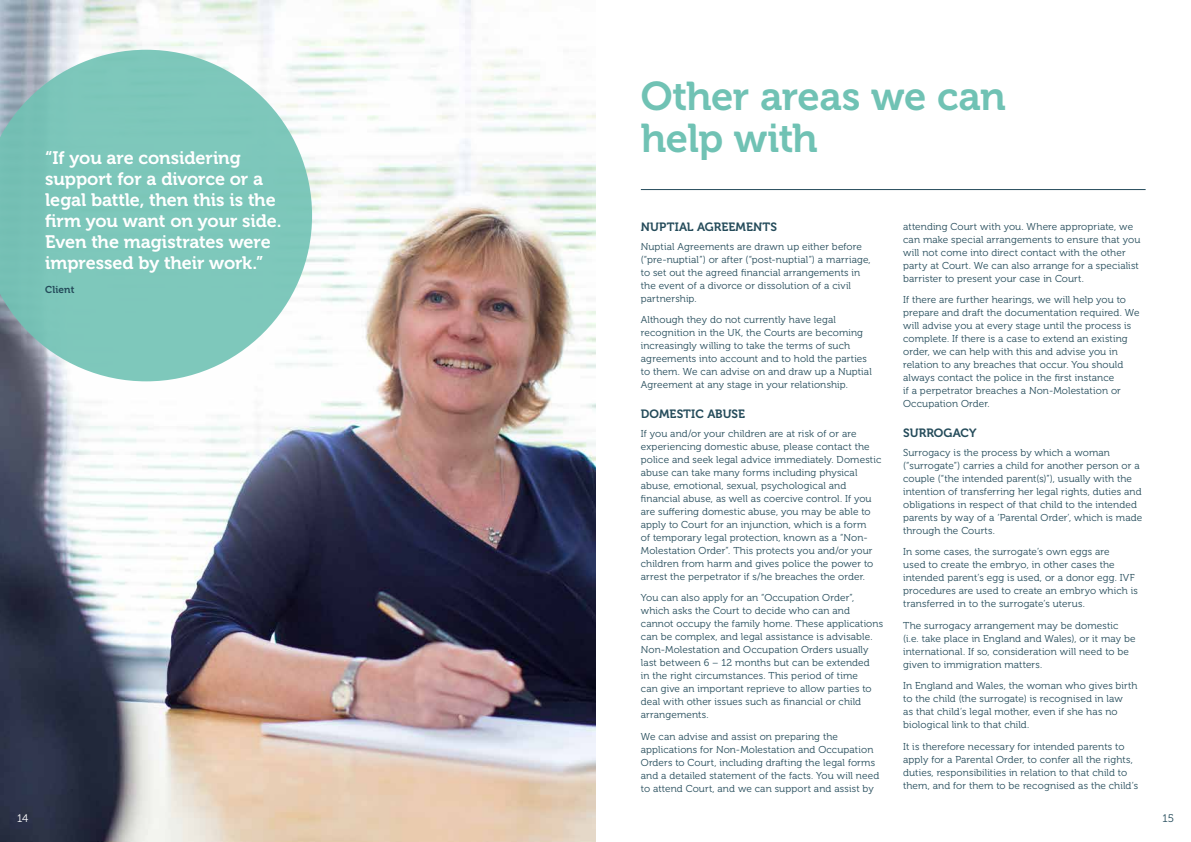
<style>
.page{position:relative;width:1191px;height:842px;background:#fff}
.page>*{position:absolute;margin:0;border:0;box-sizing:border-box;transform-origin:0 0}
.t1{font:40px/42px "Museo 700";letter-spacing:-.015em;color:#70c2b4}
.t2{font:18px/21px "Museo 700";letter-spacing:-.005em;color:#fff}
.t3{font:12px "Museo 700";letter-spacing:.005em;color:#244b5a}
.t4{font:11px "Museo 300";color:#fff}
.t5{font:11px "Museo 300";color:#244b5a}
.t6{font:10px/13px "Museo 300";letter-spacing:.01em;color:#244b5a}
.t7{font:10px "Museo 700";letter-spacing:.01em;color:#244b5a}
</style>
<div class="page">
<img style="left:0;top:0;width:595px;height:841px">
<svg style="left:0;top:50px;width:312px;height:331px;background:#8dcac0"></svg>
<hr style="left:641px;top:189px;width:504px;height:1px;background:#244b5a">
<h2 class="t2" style="left:45px;top:148px;width:238px">“If you are considering support for a divorce or a legal battle, then this is the firm you want on your side.<br>Even the magistrates were impressed by their work.”</h2>
<p class="t7" style="left:45px;top:284px;width:31px">Client</p>
<h1 class="t1" style="left:641px;top:76px;width:366px">Other areas we can help with</h1>
<p class="t3" style="left:641px;top:220px;width:138px">NUPTIAL AGREEMENTS</p>
<p class="t6" style="left:641px;top:240px;width:231px">Nuptial Agreements are drawn up either before (“pre-nuptial”) or after (“post-nuptial”) a marriage, to set out the agreed financial arrangements in the event of a divorce or dissolution of a civil partnership.</p>
<p class="t6" style="left:641px;top:313px;width:232px">Although they do not currently have legal recognition in the UK, the Courts are becoming increasingly willing to take the terms of such agreements into account and to hold the parties to them. We can advise on and draw up a Nuptial Agreement at any stage in your relationship.</p>
<p class="t3" style="left:641px;top:407px;width:106px">DOMESTIC ABUSE</p>
<p class="t6" style="left:641px;top:427px;width:242px">If you and/or your children are at risk of or are experiencing domestic abuse, please contact the police and seek legal advice immediately. Domestic abuse can take many forms including physical abuse, emotional, sexual, psychological and financial abuse, as well as coercive control. If you are suffering domestic abuse, you may be able to apply to Court for an injunction, which is a form<br>of temporary legal protection, known as a “Non-Molestation Order”. This protects you and/or your children from harm and gives police the power to arrest the perpetrator if s/he breaches the order.</p>
<p class="t6" style="left:641px;top:592px;width:244px">You can also apply for an “Occupation Order”, which asks the Court to decide who can and cannot occupy the family home. These applications can be complex, and legal assistance is advisable.<br>Non-Molestation and Occupation Orders usually last between 6 – 12 months but can be extended<br>in the right circumstances. This period of time<br>can give an important reprieve to allow parties to deal with other issues such as financial or child arrangements.</p>
<p class="t6" style="left:641px;top:730px;width:240px">We can advise and assist on preparing the applications for Non-Molestation and Occupation Orders to Court, including drafting the legal forms and a detailed statement of the facts. You will need to attend Court, and we can support and assist by</p>
<p class="t6" style="left:903px;top:220px;width:239px">attending Court with you. Where appropriate, we can make special arrangements to ensure that you will not come into direct contact with the other party at Court. We can also arrange for a specialist barrister to present your case in Court.</p>
<p class="t6" style="left:903px;top:293px;width:238px">If there are further hearings, we will help you to prepare and draft the documentation required. We will advise you at every stage until the process is complete. If there is a case to extend an existing order, we can help with this and advise you in relation to any breaches that occur. You should always contact the police in the first instance<br>if a perpetrator breaches a Non-Molestation or Occupation Order.</p>
<p class="t3" style="left:903px;top:426px;width:75px">SURROGACY</p>
<p class="t6" style="left:903px;top:446px;width:241px">Surrogacy is the process by which a woman (“surrogate”) carries a child for another person or a couple (“the intended parent(s)”), usually with the intention of transferring her legal rights, duties and obligations in respect of that child to the intended parents by way of a ‘Parental Order’, which is made through the Courts.</p>
<p class="t6" style="left:903px;top:545px;width:236px">In some cases, the surrogate’s own eggs are<br>used to create the embryo, in other cases the intended parent’s egg is used, or a donor egg. IVF procedures are used to create an embryo which is transferred in to the surrogate’s uterus.</p>
<p class="t6" style="left:903px;top:619px;width:234px">The surrogacy arrangement may be domestic (i.e. take place in England and Wales), or it may be international. If so, consideration will need to be given to immigration matters.</p>
<p class="t6" style="left:903px;top:679px;width:236px">In England and Wales, the woman who gives birth to the child (the surrogate) is recognised in law<br>as that child’s legal mother, even if she has no biological link to that child.</p>
<p class="t6" style="left:903px;top:740px;width:237px">It is therefore necessary for intended parents to apply for a Parental Order, to confer all the rights, duties, responsibilities in relation to that child to them, and for them to be recognised as the child’s</p>
<p class="t4" style="left:17px;top:812px;width:13px">14</p>
<p class="t5" style="left:1162px;top:812px;width:13px">15</p>
</div>
